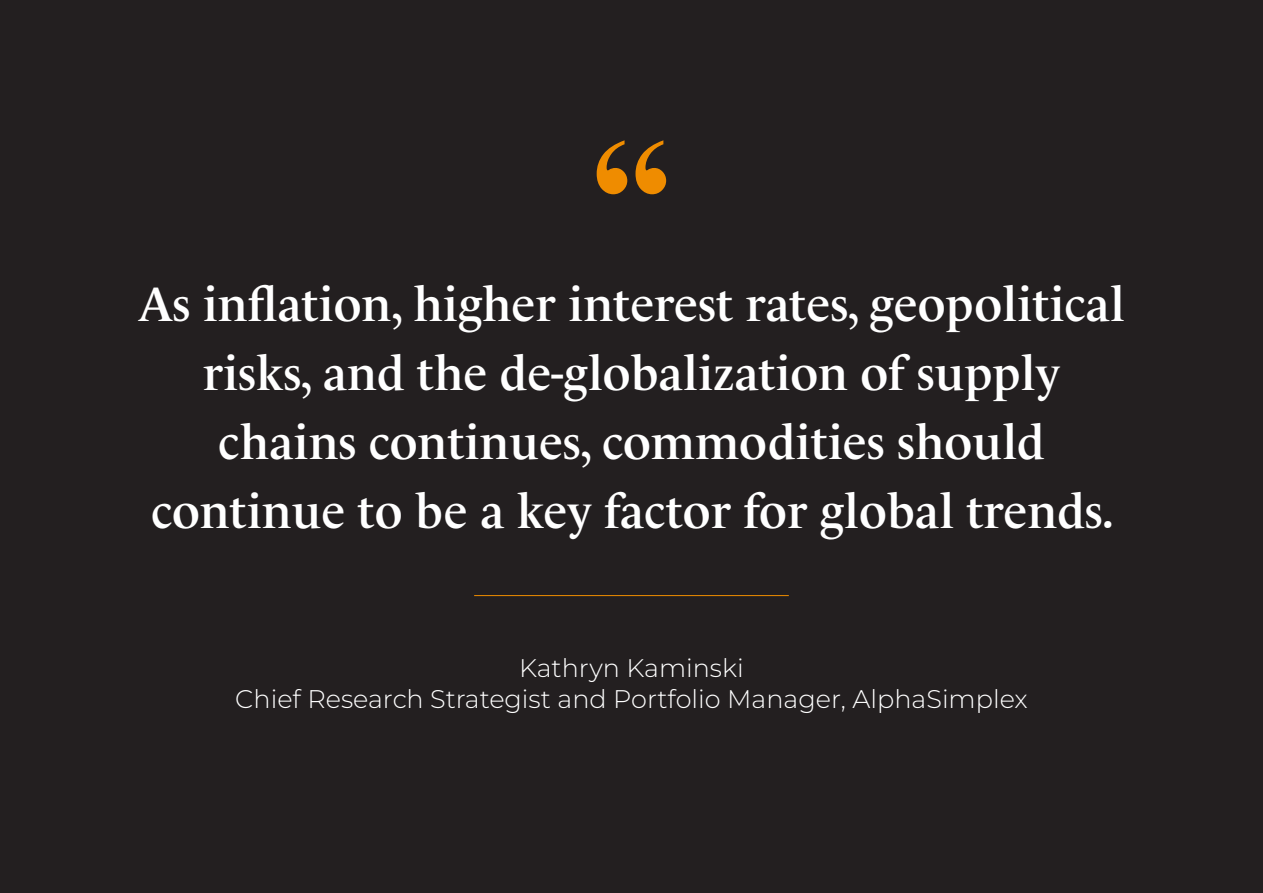
<style>
.page{position:relative;width:1263px;height:893px;background:#231f20}
.page>*{position:absolute;margin:0;border:0;box-sizing:border-box;transform-origin:0 0}
.t1{font:700 165.45px "Times New Roman";color:#ef8c00}
.t2{font:600 48.45px/69px "Le Monde Livre Std";color:#fff;text-align:center}
.t3{font:100 25.5px "Montserrat";color:#fff}
</style>
<div class="page">
<hr style="left:474px;top:595px;width:315px;height:1px;background:#ef8c00">
<p class="t1" style="left:590px;top:83px;width:84px">“</p>
<p class="t2" style="left:138px;top:270px;width:988px">As inflation, higher interest rates, geopolitical risks, and the de-globalization of supply chains continues, commodities should continue to be a key factor for global trends.</p>
<p class="t3" style="left:519px;top:651px;width:226px">Kathryn Kaminski</p>
<p class="t3" style="left:235px;top:682px;width:794px">Chief Research Strategist and Portfolio Manager, AlphaSimplex</p>
</div>
